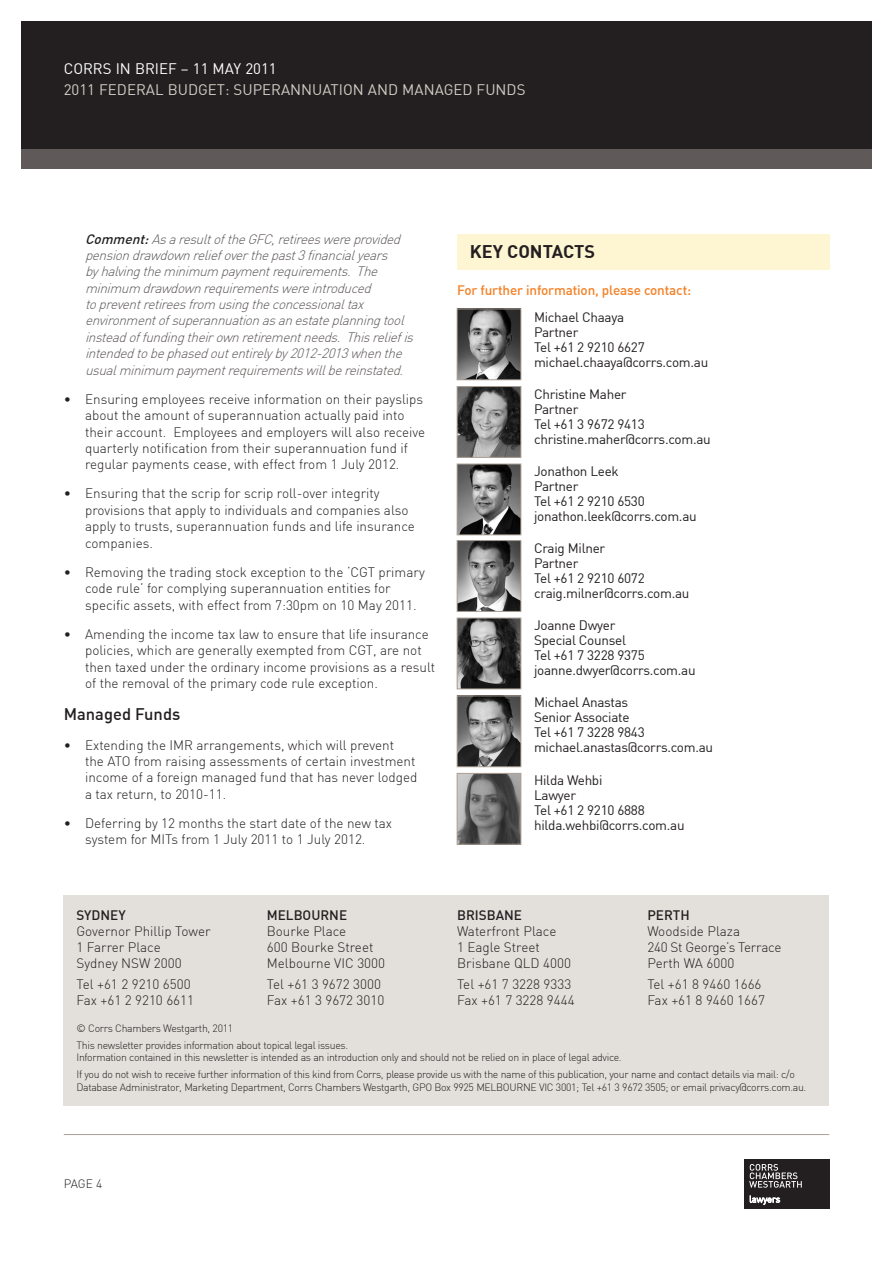
<style>
.page{position:relative;width:893px;height:1263px;background:#fff}
.page>*{position:absolute;margin:0;border:0;box-sizing:border-box;transform-origin:0 0}
.t1{font:700 18px "DIN";color:#231f20}
.t2{font:500 16.5px "DIN";color:#231f20}
.t3{font:15px "DIN";color:#d4cdc5}
.t4{font:15px "DIN";color:#fff}
.t5{font:300 13.5px/16.4px "DIN";color:#231f20}
.t6{font:13.5px/15px "DIN";letter-spacing:-.02em;color:#231f20}
.t7{font:italic 300 13.5px/16.4px "DIN";color:#5f5959}
.t8{font:500 13.5px "DIN";letter-spacing:-.01em;color:#f48026}
.t9{font:500 13.5px "DIN";color:#231f20}
.t10{font:300 12px "DIN";color:#231f20}
.t11{font:300 10.5px/16.8px "DIN";letter-spacing:-.03em;color:#231f20}
.s1{font-weight:500;color:#231f20}
</style>
<div class="page">
<div style="left:64px;top:895px;width:765px;height:211px;background:#e3dfda"></div>
<div style="left:744px;top:1159px;width:85px;height:49px;background:#231f20"></div>
<svg style="left:749px;top:1164px;width:53px;height:24px"></svg>
<svg style="left:750px;top:1196px;width:30px;height:8px"></svg>
<hr style="left:64px;top:1134px;width:765px;height:1px;background:#aba095">
<div style="left:21px;top:21px;width:851px;height:128px;background:#231f20"></div>
<div style="left:21px;top:149px;width:851px;height:20px;background:#5f5959"></div>
<div style="left:457px;top:234px;width:372px;height:35px;background:#fef5d3"></div>
<img style="left:459px;top:775px;width:60px;height:68px">
<div style="left:457px;top:773px;width:64px;height:72px;border:1px solid #aba095"></div>
<img style="left:459px;top:620px;width:60px;height:67px">
<div style="left:457px;top:618px;width:64px;height:71px;border:1px solid #aba095"></div>
<img style="left:459px;top:466px;width:60px;height:67px">
<div style="left:457px;top:464px;width:64px;height:71px;border:1px solid #aba095"></div>
<img style="left:459px;top:697px;width:60px;height:68px">
<div style="left:457px;top:695px;width:64px;height:72px;border:1px solid #aba095"></div>
<img style="left:459px;top:542px;width:60px;height:68px">
<div style="left:457px;top:540px;width:64px;height:72px;border:1px solid #aba095"></div>
<img style="left:459px;top:388px;width:60px;height:68px">
<div style="left:457px;top:386px;width:64px;height:72px;border:1px solid #aba095"></div>
<img style="left:459px;top:311px;width:60px;height:67px">
<div style="left:457px;top:309px;width:64px;height:71px;border:1px solid #aba095"></div>
<p class="t4" style="left:64px;top:60px;width:214px">corrs in brief – 11 may 2011</p>
<p class="t3" style="left:64px;top:80px;width:462px">2011 Federal Budget: Superannuation and Managed Funds</p>
<p class="t7" style="left:85px;top:230px;width:334px"><span class="s1">Comment:</span>AsaresultoftheGFC,retireeswereprovided pensiondrawdownreliefoverthepast3financialyears<br>by halving the minimum payment requirements. The minimum drawdown requirements were introduced topreventretireesfrom usingtheconcessionaltax environmentofsuperannuationasanestateplanningtool instead of funding their own retirement needs. This relief is intendedtobephasedoutentirelyby2012-2013whenthe usual minimum payment requirements will be reinstated.</p>
<p class="t5" style="left:85px;top:391px;width:342px;text-indent:-21px">• Ensuring employees receive information on their payslips about the amount of superannuation actually paid into their account. Employees and employers will also receive quarterly notification from their superannuation fund if regular payments cease, with effect from 1 July 2012.</p>
<p class="t5" style="left:85px;top:485px;width:331px;text-indent:-21px">• Ensuring that the scrip for scrip roll-over integrity provisions that apply to individuals and companies also apply to trusts, superannuation funds and life insurance companies.</p>
<p class="t5" style="left:85px;top:564px;width:341px;text-indent:-21px">• Removing the trading stock exception to the ‘CGT primary code rule’ for complying superannuation entities for specific assets, with effect from 7:30pm on 10 May 2011.</p>
<p class="t5" style="left:85px;top:626px;width:352px;text-indent:-21px">• Amending the income tax law to ensure that life insurance policies, which are generally exempted from CGT, are not then taxed under the ordinary income provisions as a result of the removal of the primary code rule exception.</p>
<p class="t2" style="left:64px;top:704px;width:118px">Managed Funds</p>
<p class="t5" style="left:85px;top:736px;width:334px;text-indent:-21px">• Extending the IMR arrangements, which will prevent<br>the ATO from raising assessments of certain investment income of a foreign managed fund that has never lodged a tax return, to 2010-11.</p>
<p class="t5" style="left:64px;top:815px;width:330px;text-align:center">• Deferring by 12 months the start date of the new tax system for MITs from 1 July 2011 to 1 July 2012.</p>
<h1 class="t1" style="left:470px;top:240px;width:125px">KEY CONTACTS</h1>
<p class="t8" style="left:457px;top:281px;width:236px">For further information, please contact:</p>
<p class="t6" style="left:534px;top:310px;width:176px">Michael Chaaya<br>Partner<br>Tel +61 2 9210 6627 michael.chaaya@corrs.com.au</p>
<p class="t6" style="left:534px;top:387px;width:178px">Christine Maher<br>Partner<br>Tel +61 3 9672 9413 christine.maher@corrs.com.au</p>
<p class="t6" style="left:534px;top:464px;width:164px">Jonathon Leek<br>Partner<br>Tel +61 2 9210 6530 jonathon.leek@corrs.com.au</p>
<p class="t6" style="left:534px;top:541px;width:157px">Craig Milner<br>Partner<br>Tel +61 2 9210 6072 craig.milner@corrs.com.au</p>
<p class="t6" style="left:534px;top:618px;width:163px">Joanne Dwyer<br>Special Counsel<br>Tel +61 7 3228 9375 joanne.dwyer@corrs.com.au</p>
<p class="t6" style="left:534px;top:695px;width:181px">Michael Anastas<br>Senior Associate<br>Tel +61 7 3228 9843 michael.anastas@corrs.com.au</p>
<p class="t6" style="left:534px;top:772px;width:152px">Hilda Wehbi<br>Lawyer<br>Tel +61 2 9210 6888 hilda.wehbi@corrs.com.au</p>
<p class="t9" style="left:77px;top:906px;width:51px">SYDNEY</p>
<p class="t5" style="left:77px;top:923px;width:136px">Governor Phillip Tower<br>1 Farrer Place<br>Sydney NSW</p>
<p class="t5" style="left:77px;top:953px;width:116px;line-height:20.4px;text-indent:77px">2000<br>Tel +61 2 9210 6500</p>
<p class="t5" style="left:77px;top:992px;width:119px">Fax +61 2 9210 6611</p>
<p class="t9" style="left:267px;top:906px;width:82px">MELBOURNE</p>
<p class="t5" style="left:267px;top:923px;width:120px">Bourke Place<br>600 Bourke Street<br>M elbourne VIC 3000</p>
<p class="t5" style="left:267px;top:976px;width:119px">Tel +61 3 9672 3000<br>Fax +61 3 9672 3010</p>
<p class="t9" style="left:457px;top:906px;width:67px">BRISBANE</p>
<p class="t5" style="left:457px;top:923px;width:115px">Waterfront Place<br>1 Eagle Street<br>Brisbane QLD 4000</p>
<p class="t5" style="left:457px;top:976px;width:119px">Tel +61 7 3228 9333<br>Fax +61 7 3228 9444</p>
<p class="t9" style="left:647px;top:906px;width:44px">PERTH</p>
<p class="t5" style="left:647px;top:923px;width:135px">Woodside Plaza<br>240 St George’s Terrace<br>Perth WA 6000</p>
<p class="t5" style="left:647px;top:976px;width:119px">Tel +61 8 9460 1666<br>Fax +61 8 9460 1667</p>
<p class="t11" style="left:77px;top:1020px;width:273px">© Corrs Chambers Westgarth, 2011<br>This newsletter provides information about topical legal issues.</p>
<p class="t11" style="left:76px;top:1049px;width:720px">I nformation contained in this newsletter is intended as an introduction only and should not be relied on in place of legal advice.<br>If you do not wish to receive further information of this kind from Corrs, please provide us with the name of this publication, your name and contact details via mail: c/o</p>
<p class="t11" style="left:76px;top:1079px;width:731px">Database Administrator, Marketing Department, Corrs Chambers Westgarth, GPO Box 9925 MELBOURNE VIC 3001; Tel +61 3 9672 3505; or email privacy@corrs.com.au.</p>
<p class="t10" style="left:64px;top:1176px;width:40px">PAGE 4</p>
</div>
